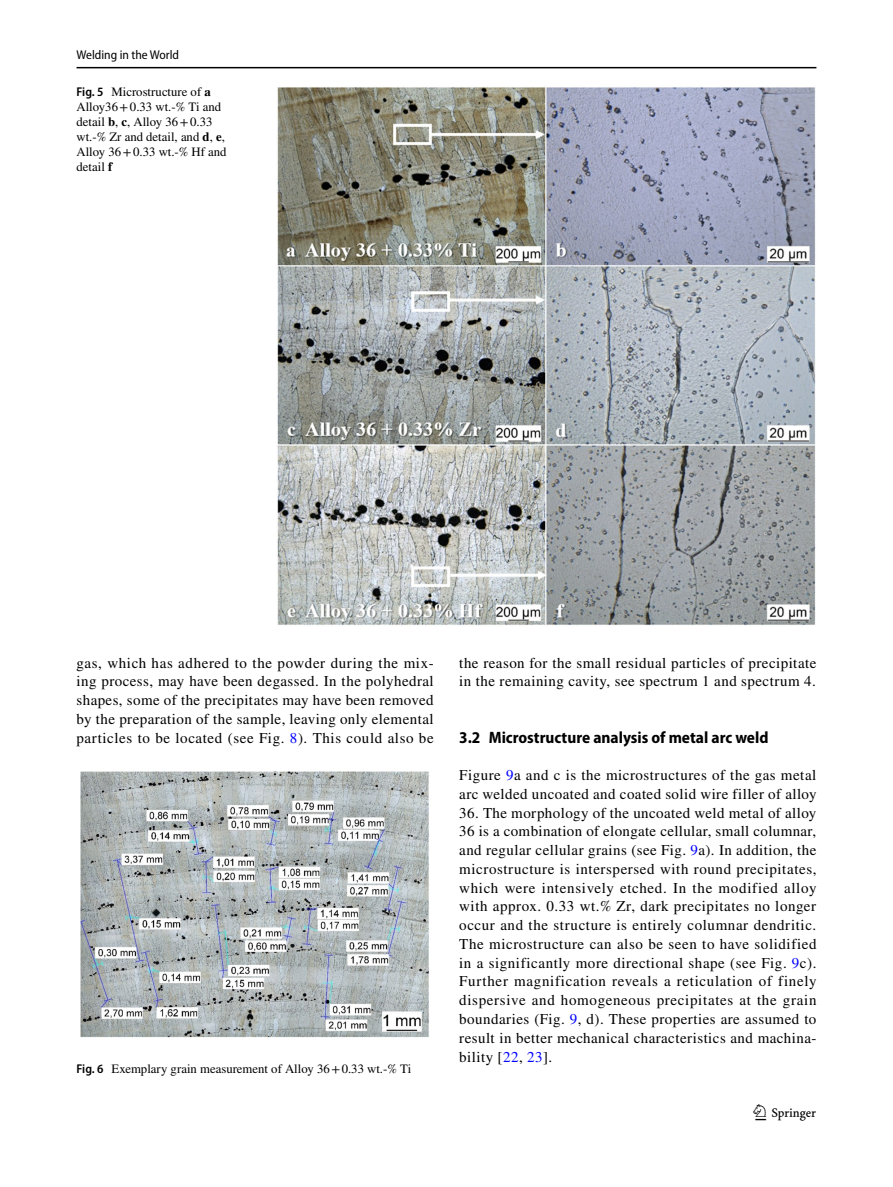
<style>
.page{position:relative;width:893px;height:1187px;background:#fff}
.page>*{position:absolute;margin:0;border:0;box-sizing:border-box;transform-origin:0 0}
.t1{font:22.5px "Springnew Regular 3";color:#000}
.t2{font:700 semi-condensed 16.5px "Myriad Pro";color:#000}
.t3{font:15px/18.8px "STIX";letter-spacing:.03em;color:#000;text-align:justify}
.t4{font:12.75px/15px "STIX";color:#000}
.t5{font:semi-condensed 12.75px "Myriad Pro";color:#000}
.s1{font-family:"Myriad Pro";font-weight:600;font-stretch:semi-condensed}
.s2{font-weight:700}
.s3{color:#00f}
</style>
<div class="page">
<hr style="left:77px;top:67px;width:739px;height:1px;background:#000">
<img style="left:277px;top:87px;width:539px;height:539px">
<img style="left:81px;top:771px;width:348px;height:266px">
<p class="t5" style="left:77px;top:48px;width:104px">Welding in the World</p>
<p class="t4" style="left:77px;top:85px;width:152px"><span class="s1">Fig. 5</span> Microstructure of <span class="s2">a<br></span>Alloy36+0.33 wt.-% Ti and detail <span class="s2">b</span>, <span class="s2">c</span>, Alloy 36+0.33 wt.-% Zr and detail, and <span class="s2">d</span>, <span class="s2">e</span>,<br>Alloy 36+0.33 wt.-% Hf and detail <span class="s2">f</span></p>
<p class="t3" style="left:77px;top:654px;width:359px">gas, which has adhered to the powder during the mix&shy;ing process, may have been degassed. In the polyhedral shapes, some of the precipitates may have been removed by the preparation of the sample, leaving only elemental particles to be located (see Fig. <span class="s3">8</span>). This could also be</p>
<p class="t3" style="left:459px;top:654px;width:359px">the reason for the small residual particles of precipitate in the remaining cavity, see spectrum 1 and spectrum 4.</p>
<p class="t2" style="left:459px;top:727px;width:311px">3.2 Microstructure analysis of metal arc weld</p>
<p class="t3" style="left:459px;top:766px;width:359px">Figure <span class="s3">9</span>a and c is the microstructures of the gas metal arc welded uncoated and coated solid wire filler of alloy</p>
<p class="t3" style="left:459px;top:804px;width:359px">36. The morphology of the uncoated weld metal of alloy 36 is a combination of elongate cellular, small columnar, and regular cellular grains (see Fig. <span class="s3">9</span>a). In addition, the microstructure is interspersed with round precipitates, which were intensively etched. In the modified alloy with approx. 0.33 wt.% Zr, dark precipitates no longer occur and the structure is entirely columnar dendritic.<br>The microstructure can also be seen to have solidified in a significantly more directional shape (see Fig. <span class="s3">9</span>c).<br>Further magnification reveals a reticulation of finely dispersive and homogeneous precipitates at the grain boundaries (Fig. <span class="s3">9</span>, d). These properties are assumed to result in better mechanical characteristics and machina&shy;bility [<span class="s3">22</span>, <span class="s3">23</span>].</p>
<p class="t4" style="left:77px;top:1061px;width:336px"><span class="s1">Fig. 6</span> Exemplary grain measurement of Alloy 36+0.33 wt.-% Ti</p>
<h1 class="t1" style="left:755px;top:1104px;width:62px">1 3</h1>
</div>
